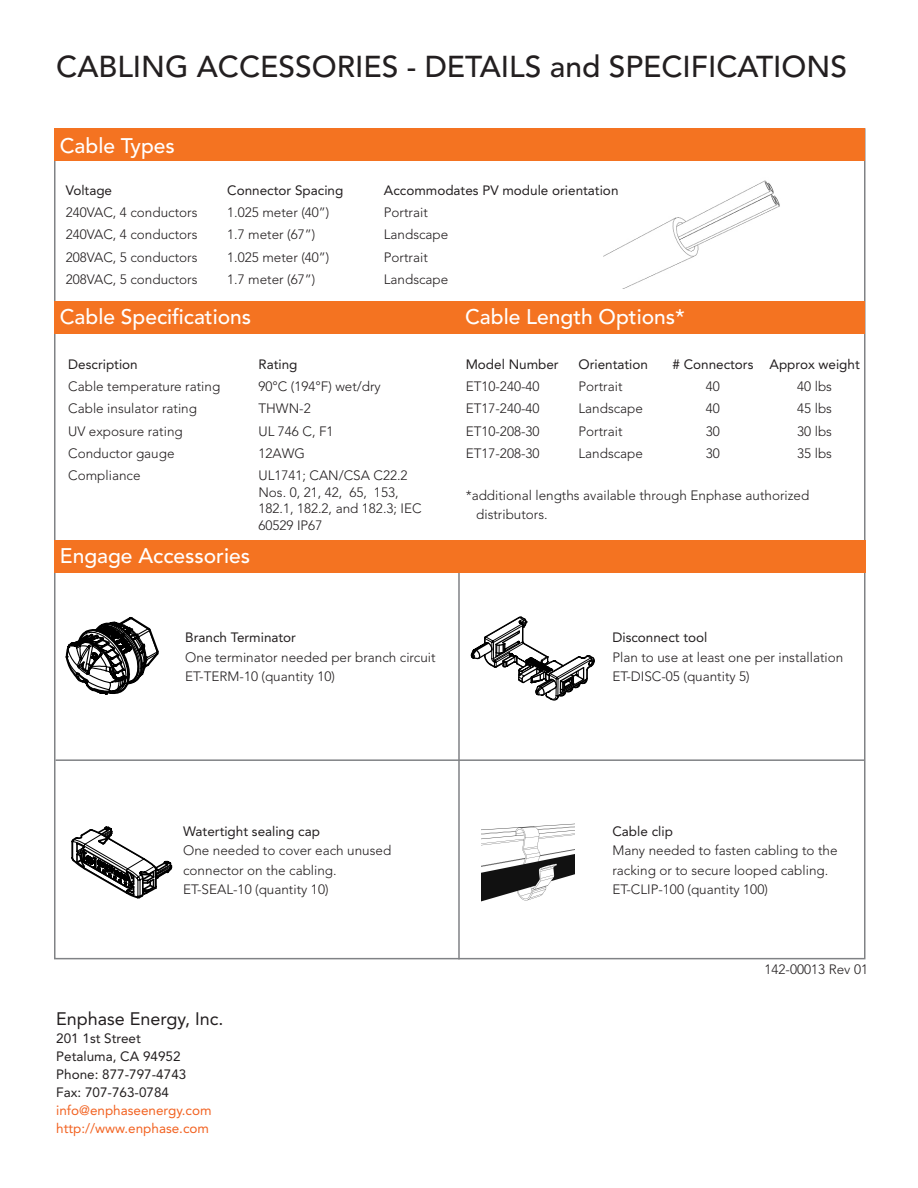
<style>
.page{position:relative;width:918px;height:1188px;background:#fff}
.page>*{position:absolute;margin:0;border:0;box-sizing:border-box;transform-origin:0 0}
.t1{font:500 30px "Avenir";color:#231f20}
.t2{font:500 21px "Avenir";color:#fff}
.t3{font:18px "Avenir";color:#231f20}
.t4{font:300 13.5px/19.5px "Avenir";color:#231f20}
.t5{font:13.5px "Avenir";color:#231f20}
.t6{font:13.5px "Avenir";color:#f26221}
</style>
<div class="page">
<div style="left:54px;top:301px;width:811px;height:33px;background:#f47321"></div>
<div style="left:54px;top:128px;width:811px;height:33px;background:#f47321"></div>
<svg style="left:71px;top:826px;width:102px;height:73px"></svg>
<img style="left:481px;top:823px;width:93px;height:79px">
<hr style="left:56px;top:759px;width:808px;height:2px;background:#808285">
<hr style="left:458px;top:544px;width:2px;height:415px;background:#808285">
<img style="left:603px;top:180px;width:177px;height:109px">
<div style="left:54px;top:540px;width:812px;height:33px;background:#f47321"></div>
<svg style="left:470px;top:617px;width:125px;height:84px"></svg>
<svg style="left:66px;top:617px;width:93px;height:78px"></svg>
<p class="t1" style="left:56px;top:49px;width:792px">CABLING ACCESSORIES - DETAILS and SPECIFICATIONS</p>
<p class="t2" style="left:60px;top:134px;width:117px">Cable Types</p>
<p class="t5" style="left:66px;top:182px;width:48px">Voltage</p>
<p class="t5" style="left:227px;top:182px;width:118px">Connector Spacing</p>
<p class="t5" style="left:384px;top:182px;width:236px">Accommodates PV module orientation</p>
<p class="t4" style="left:66px;top:203px;width:133px">240VAC, 4 conductors</p>
<p class="t4" style="left:227px;top:203px;width:104px">1.025 meter (40”)</p>
<p class="t4" style="left:384px;top:203px;width:45px">Portrait</p>
<p class="t4" style="left:66px;top:225px;width:133px">240VAC, 4 conductors</p>
<p class="t4" style="left:227px;top:225px;width:90px">1.7 meter (67”)</p>
<p class="t4" style="left:384px;top:225px;width:66px">Landscape</p>
<p class="t4" style="left:66px;top:247px;width:133px">208VAC, 5 conductors</p>
<p class="t4" style="left:227px;top:247px;width:104px">1.025 meter (40”)</p>
<p class="t4" style="left:384px;top:247px;width:45px">Portrait</p>
<p class="t4" style="left:66px;top:270px;width:133px">208VAC, 5 conductors</p>
<p class="t4" style="left:227px;top:270px;width:90px">1.7 meter (67”)</p>
<p class="t4" style="left:384px;top:270px;width:66px">Landscape</p>
<p class="t2" style="left:60px;top:305px;width:193px">Cable Specifications</p>
<p class="t5" style="left:68px;top:356px;width:71px">Description</p>
<p class="t5" style="left:258px;top:356px;width:41px">Rating</p>
<p class="t4" style="left:68px;top:377px;width:154px">Cable temperature rating</p>
<p class="t4" style="left:258px;top:377px;width:124px">90°C (194°F) wet/dry</p>
<p class="t4" style="left:68px;top:399px;width:130px">Cable insulator rating</p>
<p class="t4" style="left:258px;top:399px;width:54px">THWN-2</p>
<p class="t4" style="left:68px;top:421px;width:116px">UV exposure rating</p>
<p class="t4" style="left:258px;top:421px;width:77px">UL 746 C, F1</p>
<p class="t4" style="left:68px;top:443px;width:108px">Conductor gauge</p>
<p class="t4" style="left:258px;top:443px;width:48px">12AWG</p>
<p class="t4" style="left:68px;top:466px;width:74px">Compliance</p>
<p class="t4" style="left:258px;top:467px;width:165px;line-height:16.5px">UL1741; CAN/CSA C22.2<br>Nos. 0, 21, 42, 65, 153,<br>182.1, 182.2, and 182.3; IEC<br>60529 IP67</p>
<p class="t2" style="left:60px;top:543px;width:192px">Engage Accessories</p>
<p class="t5" style="left:185px;top:630px;width:112px">Branch Terminator</p>
<p class="t4" style="left:185px;top:647px;width:252px">One terminator needed per branch circuit</p>
<p class="t4" style="left:185px;top:667px;width:151px">ET-TERM-10 (quantity 10)</p>
<p class="t2" style="left:465px;top:304px;width:221px">Cable Length Options*</p>
<p class="t5" style="left:466px;top:356px;width:95px">Model Number</p>
<p class="t5" style="left:579px;top:356px;width:71px">Orientation</p>
<p class="t5" style="left:672px;top:356px;width:83px"># Connectors</p>
<p class="t5" style="left:770px;top:356px;width:92px">Approx weight</p>
<p class="t4" style="left:466px;top:377px;width:75px">ET10-240-40</p>
<p class="t4" style="left:579px;top:377px;width:45px">Portrait</p>
<p class="t4" style="left:706px;top:377px;width:16px">40</p>
<p class="t4" style="left:797px;top:377px;width:36px">40 lbs</p>
<p class="t4" style="left:466px;top:399px;width:75px">ET17-240-40</p>
<p class="t4" style="left:579px;top:399px;width:66px">Landscape</p>
<p class="t4" style="left:706px;top:399px;width:16px">40</p>
<p class="t4" style="left:797px;top:399px;width:36px">45 lbs</p>
<p class="t4" style="left:466px;top:421px;width:75px">ET10-208-30</p>
<p class="t4" style="left:579px;top:421px;width:45px">Portrait</p>
<p class="t4" style="left:706px;top:421px;width:16px">30</p>
<p class="t4" style="left:797px;top:421px;width:36px">30 lbs</p>
<p class="t4" style="left:466px;top:443px;width:75px">ET17-208-30</p>
<p class="t4" style="left:579px;top:443px;width:66px">Landscape</p>
<p class="t4" style="left:706px;top:443px;width:16px">30</p>
<p class="t4" style="left:797px;top:443px;width:36px">35 lbs</p>
<p class="t4" style="left:476px;top:485px;width:335px;text-indent:-11px">*additional lengths available through Enphase authorized distributors.</p>
<p class="t5" style="left:612px;top:630px;width:97px">Disconnect tool</p>
<p class="t4" style="left:612px;top:647px;width:232px">Plan to use at least one per installation<br>ET-DISC-05 (quantity 5)</p>
<p class="t5" style="left:183px;top:823px;width:138px">Watertight sealing cap</p>
<p class="t4" style="left:183px;top:841px;width:210px">One needed to cover each unused connector on the cabling.</p>
<p class="t4" style="left:183px;top:880px;width:147px">ET-SEAL-10 (quantity 10)</p>
<p class="t3" style="left:56px;top:1008px;width:169px">Enphase Energy, Inc.</p>
<p class="t5" style="left:56px;top:1030px;width:86px">201 1st Street</p>
<p class="t5" style="left:56px;top:1048px;width:126px">Petaluma, CA 94952</p>
<p class="t5" style="left:56px;top:1066px;width:132px">Phone: 877-797-4743</p>
<p class="t5" style="left:56px;top:1084px;width:114px">Fax: 707-763-0784</p>
<p class="t6" style="left:56px;top:1102px;width:157px">info@enphaseenergy.com</p>
<p class="t6" style="left:56px;top:1120px;width:154px">http://www.enphase.com</p>
<p class="t5" style="left:612px;top:823px;width:62px">Cable clip</p>
<p class="t4" style="left:612px;top:841px;width:227px">Many needed to fasten cabling to the racking or to secure looped cabling.</p>
<p class="t4" style="left:612px;top:880px;width:157px">ET-CLIP-100 (quantity 100)</p>
<p class="t4" style="left:765px;top:960px;width:105px">142-00013 Rev 01</p>
</div>
